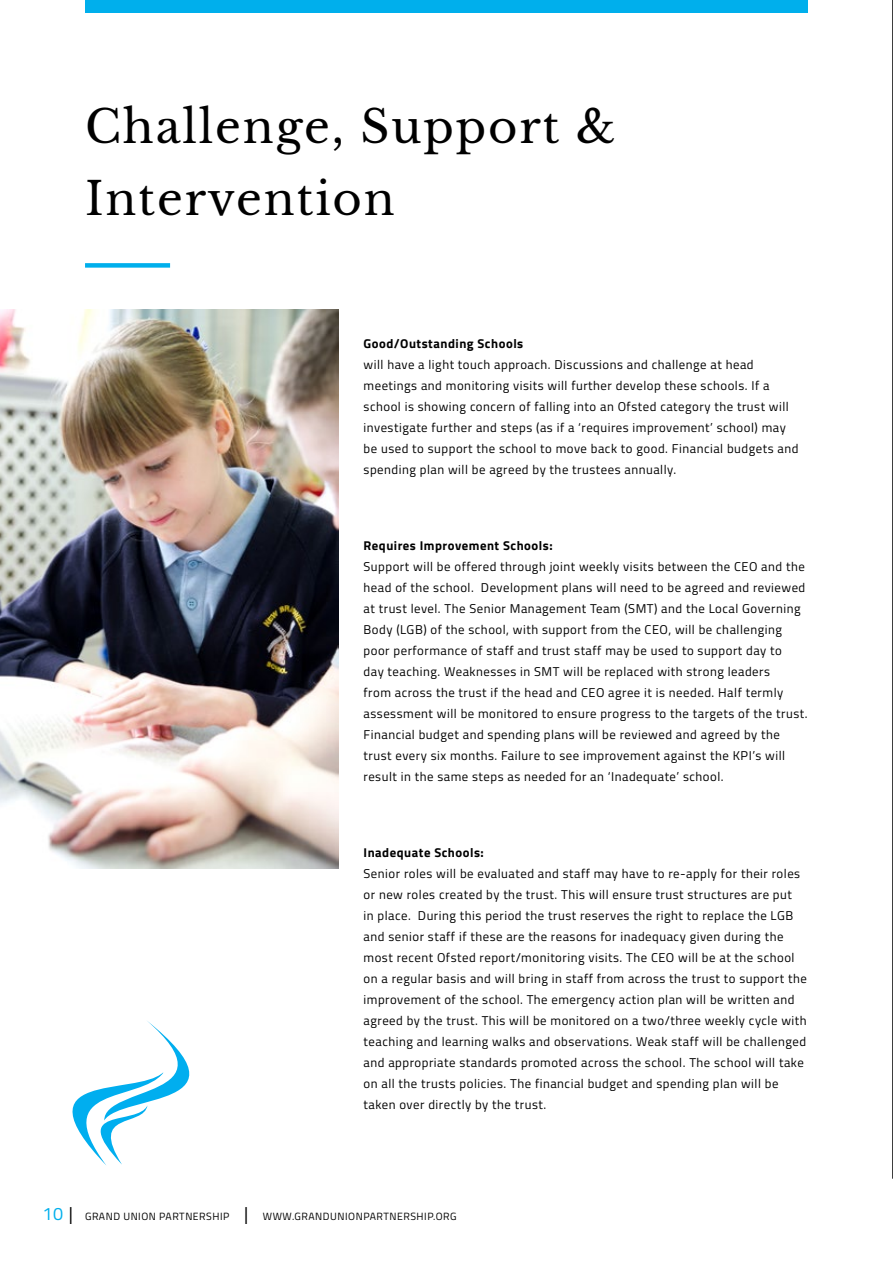
<style>
.page{position:relative;width:893px;height:1263px;background:#fff}
.page>*{position:absolute;margin:0;border:0;box-sizing:border-box;transform-origin:0 0}
.t1{font:45px/72px "Libre Baskerville";letter-spacing:.04em;color:#000}
.t2{font:12.75px/21px "Titillium Web";letter-spacing:.04em;color:#000}
.t3{font:700 12.75px "Titillium Web";letter-spacing:.04em;color:#000}
.t4{font:10.5px "Titillium Web";letter-spacing:.05em;color:#000}
.s1{font-size:18px;color:#00afec}
.s2{font-size:18px}
</style>
<div class="page">
<svg style="left:892px;top:0;width:1px;height:1179px"></svg>
<img style="left:0;top:310px;width:339px;height:558px">
<div style="left:85px;top:263px;width:85px;height:5px;background:#00afec"></div>
<svg style="left:73px;top:1021px;width:116px;height:144px"></svg>
<div style="left:85px;top:0;width:723px;height:13px;background:#00afec"></div>
<h1 class="t1" style="left:85px;top:91px;width:532px">Challenge, Support &amp;<br>Intervention</h1>
<p class="t3" style="left:364px;top:333px;width:161px">Good/Outstanding Schools</p>
<p class="t2" style="left:364px;top:353px;width:436px">will have a light touch approach. Discussions and challenge at head meetings and monitoring visits will further develop these schools. If a school is showing concern of falling into an Ofsted category the trust will investigate further and steps (as if a ‘requires improvement’ school) may be used to support the school to move back to good. Financial budgets and spending plan will be agreed by the trustees annually.</p>
<p class="t3" style="left:364px;top:535px;width:191px">Requires Improvement Schools:</p>
<p class="t2" style="left:364px;top:555px;width:445px">Support will be offered through joint weekly visits between the CEO and the head of the school. Development plans will need to be agreed and reviewed at trust level. The Senior Management Team (SMT) and the Local Governing Body (LGB) of the school, with support from the CEO, will be challenging poor performance of staff and trust staff may be used to support day to<br>day teaching. Weaknesses in SMT will be replaced with strong leaders<br>from across the trust if the head and CEO agree it is needed. Half termly assessment will be monitored to ensure progress to the targets of the trust.<br>Financial budget and spending plans will be reviewed and agreed by the trust every six months. Failure to see improvement against the KPI’s will result in the same steps as needed for an ‘Inadequate’ school.</p>
<p class="t3" style="left:364px;top:842px;width:122px">Inadequate Schools:</p>
<p class="t2" style="left:364px;top:862px;width:445px">Senior roles will be evaluated and staff may have to re-apply for their roles or new roles created by the trust. This will ensure trust structures are put<br>in place. During this period the trust reserves the right to replace the LGB and senior staff if these are the reasons for inadequacy given during the most recent Ofsted report/monitoring visits. The CEO will be at the school on a regular basis and will bring in staff from across the trust to support the improvement of the school. The emergency action plan will be written and agreed by the trust. This will be monitored on a two/three weekly cycle with teaching and learning walks and observations. Weak staff will be challenged and appropriate standards promoted across the school. The school will take on all the trusts policies. The financial budget and spending plan will be taken over directly by the trust.</p>
<p class="t4" style="left:43px;top:1209px;width:416px"><span class="s1">10</span> <span class="s2">|</span> GRAND UNION PARTNERSHIP <span class="s2">|</span> WWW.GRANDUNIONPARTNERSHIP.ORG</p>
</div>
